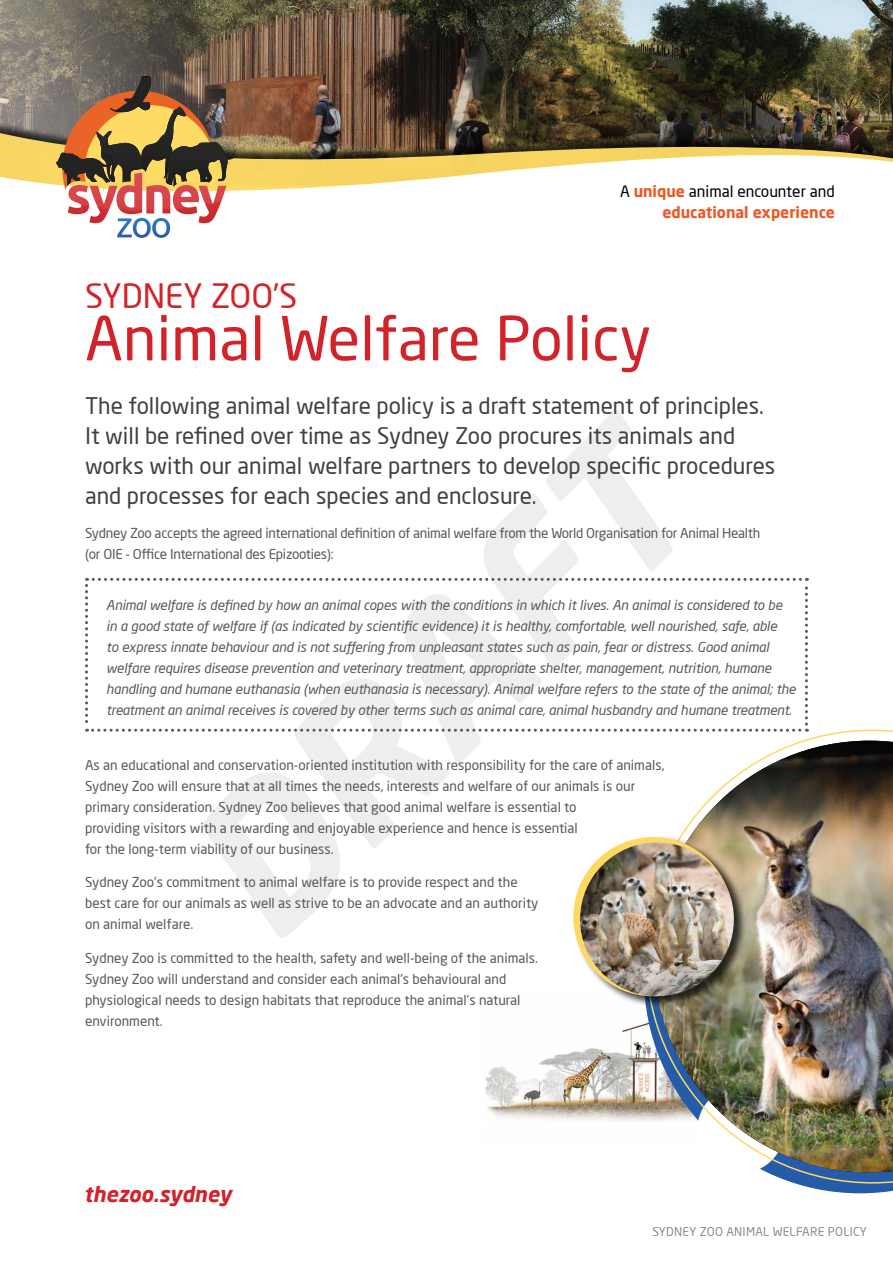
<style>
.page{position:relative;width:893px;height:1263px;background:#fff}
.page>*{position:absolute;margin:0;border:0;box-sizing:border-box;transform-origin:0 0}
.t1{font:italic 700 189.75px "Neo Sans Pro";color:#58595b}
.t2{font:60px "Neo Sans Pro";color:#d2232a}
.t3{font:33px "Neo Sans Pro";color:#d2232a}
.t4{font:22.5px/30px "Neo Sans Pro";color:#414042}
.t5{font:italic 700 21px "Neo Sans Pro";color:#d2232a}
.t6{font:700 15.45px/20.5px "Neo Sans Pro";color:#ea5c27;text-align:right}
.t7{font:13.5px/21px "Neo Sans Pro";color:#58595b}
.t8{font:italic 13.5px/21px "Neo Sans Pro";letter-spacing:-.01em;color:#58595b}
.t9{font:13.5px/21px "Neo Sans Pro";letter-spacing:-.02em;color:#58595b}
.t10{font:12px "Neo Sans Pro";letter-spacing:.02em;color:#58595b}
.s1{font-weight:400;color:#000}
</style>
<div class="page">
<img style="left:0;top:0;width:893px;height:108px">
<img style="left:0;top:108px;width:893px;height:12px">
<img style="left:0;top:120px;width:893px;height:11px">
<svg style="left:0;top:131px;width:893px;height:97px"></svg>
<img style="left:117px;top:218px;width:53px;height:20px">
<svg style="left:56px;top:77px;width:178px;height:115px;background:#907249"></svg>
<img style="left:110px;top:77px;width:42px;height:36px">
<img style="left:68px;top:173px;width:150px;height:41px">
<img style="left:485px;top:1023px;width:159px;height:98px">
<svg style="left:85px;top:578px;width:723px;height:154px"></svg>
<svg style="left:644px;top:1023px;width:249px;height:170px"></svg>
<svg style="left:646px;top:729px;width:247px;height:454px"></svg>
<img style="left:654px;top:741px;width:239px;height:431px">
<div style="left:573px;top:835px;width:174px;height:173px;background:#000;opacity:.75"></div>
<div style="left:573px;top:837px;width:159px;height:159px;background:#fdd963;border-radius:50%"></div>
<img style="left:580px;top:842px;width:154px;height:154px;border-radius:77px">
<p class="t6" style="left:620px;top:181px;width:216px"><span class="s1">A</span> unique <span class="s1">animal encounter and </span>educational experience</p>
<h3 class="t3" style="left:85px;top:275px;width:214px">SYDNEY ZOO’S</h3>
<h2 class="t2" style="left:85px;top:302px;width:568px">Animal Welfare Policy</h2>
<p class="t4" style="left:85px;top:391px;width:692px">The following animal welfare policy is a draft statement of principles.<br>It will be refined over time as Sydney Zoo procures its animals and works with our animal welfare partners to develop specific procedures and processes for each species and enclosure.</p>
<p class="t9" style="left:85px;top:522px;width:677px">Sydney Zoo accepts the agreed international definition of animal welfare from the World Organisation for Animal Health (or OIE - Office International des Epizooties):</p>
<p class="t8" style="left:106px;top:594px;width:691px">Animal welfare is defined by how an animal copes with the conditions in which it lives. An animal is considered to be in a good state of welfare if (as indicated by scientific evidence) it is healthy, comfortable, well nourished, safe, able<br>to express innate behaviour and is not suffering from unpleasant states such as pain, fear or distress. Good animal welfare requires disease prevention and veterinary treatment, appropriate shelter, management, nutrition, humane handling and humane euthanasia (when euthanasia is necessary). Animal welfare refers to the state of the animal; the treatment an animal receives is covered by other terms such as animal care, animal husbandry and humane treatment.</p>
<h1 class="t1" style="left:137px;top:815px;width:608px;rotate:-45deg">DRAFT</h1>
<p class="t7" style="left:85px;top:754px;width:581px">As an educational and conservation-oriented institution with responsibility for the care of animals, Sydney Zoo will ensure that at all times the needs, interests and welfare of our animals is our primary consideration. Sydney Zoo believes that good animal welfare is essential to<br>providing visitors with a rewarding and enjoyable experience and hence is essential<br>for the long-term viability of our business.</p>
<p class="t7" style="left:85px;top:872px;width:455px">Sydney Zoo’s commitment to animal welfare is to provide respect and the best care for our animals as well as strive to be an advocate and an authority on animal welfare.</p>
<p class="t7" style="left:85px;top:947px;width:454px">Sydney Zoo is committed to the health, safety and well-being of the animals.<br>Sydney Zoo will understand and consider each animal’s behavioural and physiological needs to design habitats that reproduce the animal’s natural environment.</p>
<h3 class="t5" style="left:84px;top:1180px;width:149px">thezoo.sydney</h3>
<p class="t10" style="left:652px;top:1224px;width:216px">SYDNEY ZOO ANIMAL WELFARE POLICY</p>
</div>
